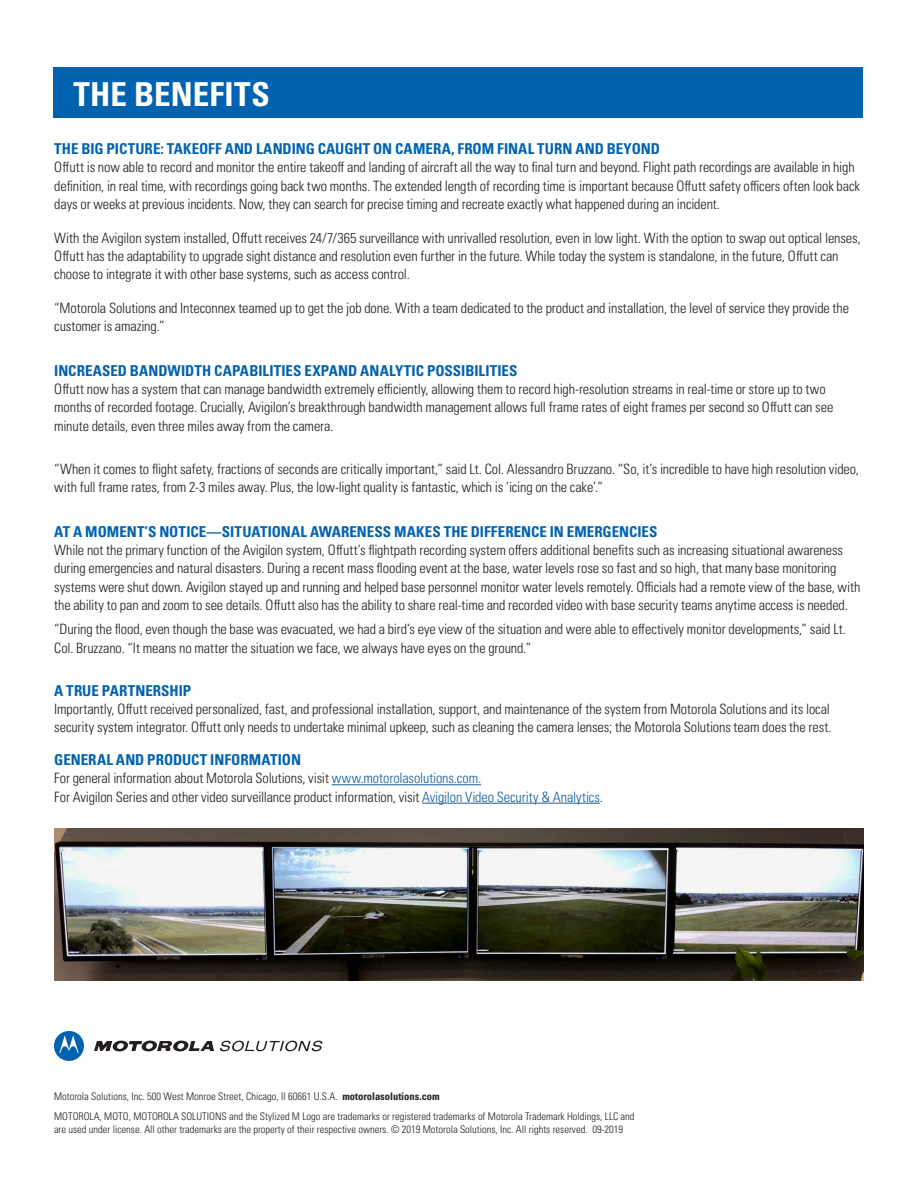
<style>
.page{position:relative;width:918px;height:1188px;background:#fff}
.page>*{position:absolute;margin:0;border:0;box-sizing:border-box;transform-origin:0 0}
.Body_Text{font:700 condensed 33px "Univers LT Pro";letter-spacing:.005em;color:#fff}
.t1{font:700 condensed 15px "Univers LT Pro";color:#0162b0}
.t2{font:300 condensed 14.25px/18.3px "Univers LT Pro";letter-spacing:-.005em;color:#231f20}
.t3{font:300 condensed 10.5px/13.5px "Univers LT Pro";color:#231f20}
.s1{color:#175d9e}
.s2{font-weight:700}
</style>
<div class="page">
<div style="left:53px;top:68px;width:809px;height:50px;background:#0162b0"></div>
<hr style="left:332px;top:784px;width:149px;height:1px;background:#175d9e">
<hr style="left:422px;top:803px;width:178px;height:1px;background:#175d9e">
<svg style="left:94px;top:1041px;width:120px;height:11px"></svg>
<svg style="left:54px;top:1031px;width:30px;height:30px"></svg>
<svg style="left:220px;top:1041px;width:102px;height:10px"></svg>
<img style="left:55px;top:828px;width:809px;height:152px">
<p class="Body_Text" style="left:73px;top:74px;width:198px">THE BENEFITS</p>
<p class="t1" style="left:54px;top:140px;width:607px">THE BIG PICTURE: TAKEOFF AND LANDING CAUGHT ON CAMERA, FROM FINAL TURN AND BEYOND</p>
<p class="t2" style="left:54px;top:158px;width:807px">Offutt is now able to record and monitor the entire takeoff and landing of aircraft all the way to final turn and beyond. Flight path recordings are available in high definition, in real time, with recordings going back two months. The extended length of recording time is important because Offutt safety officers often look back days or weeks at previous incidents. Now, they can search for precise timing and recreate exactly what happened during an incident.</p>
<p class="t2" style="left:54px;top:228px;width:808px">With the Avigilon system installed, Offutt receives 24/7/365 surveillance with unrivalled resolution, even in low light. With the option to swap out optical lenses,<br>Offutt has the adaptability to upgrade sight distance and resolution even further in the future. While today the system is standalone, in the future, Offutt can choose to integrate it with other base systems, such as access control.</p>
<p class="t2" style="left:54px;top:298px;width:796px">“Motorola Solutions and Inteconnex teamed up to get the job done. With a team dedicated to the product and installation, the level of service they provide the customer is amazing.”</p>
<p class="t1" style="left:54px;top:361px;width:465px">INCREASED BANDWIDTH CAPABILITIES EXPAND ANALYTIC POSSIBILITIES</p>
<p class="t2" style="left:54px;top:379px;width:781px">Offutt now has a system that can manage bandwidth extremely efficiently, allowing them to record high-resolution streams in real-time or store up to two months of recorded footage. Crucially, Avigilon’s breakthrough bandwidth management allows full frame rates of eight frames per second so Offutt can see minute details, even three miles away from the camera.</p>
<p class="t2" style="left:54px;top:459px;width:806px">“When it comes to flight safety, fractions of seconds are critically important,” said Lt. Col. Alessandro Bruzzano. “So, it’s incredible to have high resolution video, with full frame rates, from 2-3 miles away. Plus, the low-light quality is fantastic, which is ‘icing on the cake’.”</p>
<p class="t1" style="left:54px;top:522px;width:605px">AT A MOMENT’S NOTICE—SITUATIONAL AWARENESS MAKES THE DIFFERENCE IN EMERGENCIES</p>
<p class="t2" style="left:54px;top:540px;width:808px">While not the primary function of the Avigilon system, Offutt’s flightpath recording system offers additional benefits such as increasing situational awareness during emergencies and natural disasters. During a recent mass flooding event at the base, water levels rose so fast and so high, that many base monitoring systems were shut down. Avigilon stayed up and running and helped base personnel monitor water levels remotely. Officials had a remote view of the base, with the ability to pan and zoom to see details. Offutt also has the ability to share real-time and recorded video with base security teams anytime access is needed.</p>
<p class="t2" style="left:54px;top:620px;width:793px">“During the flood, even though the base was evacuated, we had a bird’s eye view of the situation and were able to effectively monitor developments,” said Lt.<br>Col. Bruzzano. “It means no matter the situation we face, we always have eyes on the ground.”</p>
<p class="t1" style="left:54px;top:681px;width:138px">A TRUE PARTNERSHIP</p>
<p class="t2" style="left:54px;top:699px;width:779px">Importantly, Offutt received personalized, fast, and professional installation, support, and maintenance of the system from Motorola Solutions and its local security system integrator. Offutt only needs to undertake minimal upkeep, such as cleaning the camera lenses; the Motorola Solutions team does the rest.</p>
<p class="t1" style="left:54px;top:750px;width:248px">GENERAL AND PRODUCT INFORMATION</p>
<p class="t2" style="left:54px;top:768px;width:550px">For general information about Motorola Solutions, visit <span class="s1">www.motorolasolutions.com.<br></span>For Avigilon Series and other video surveillance product information, visit <span class="s1">Avigilon Video Security &amp; Analytics</span>.</p>
<p class="t3" style="left:54px;top:1089px;width:387px">Motorola Solutions, Inc. 500 West Monroe Street, Chicago, Il 60661 U.S.A. <span class="s2">motorolasolutions.com</span></p>
<p class="t3" style="left:54px;top:1109px;width:582px">MOTOROLA, MOTO, MOTOROLA SOLUTIONS and the Stylized M Logo are trademarks or registered trademarks of Motorola Trademark Holdings, LLC and are used under license. All other trademarks are the property of their respective owners. © 2019 Motorola Solutions, Inc. All rights reserved. 09-2019</p>
</div>
